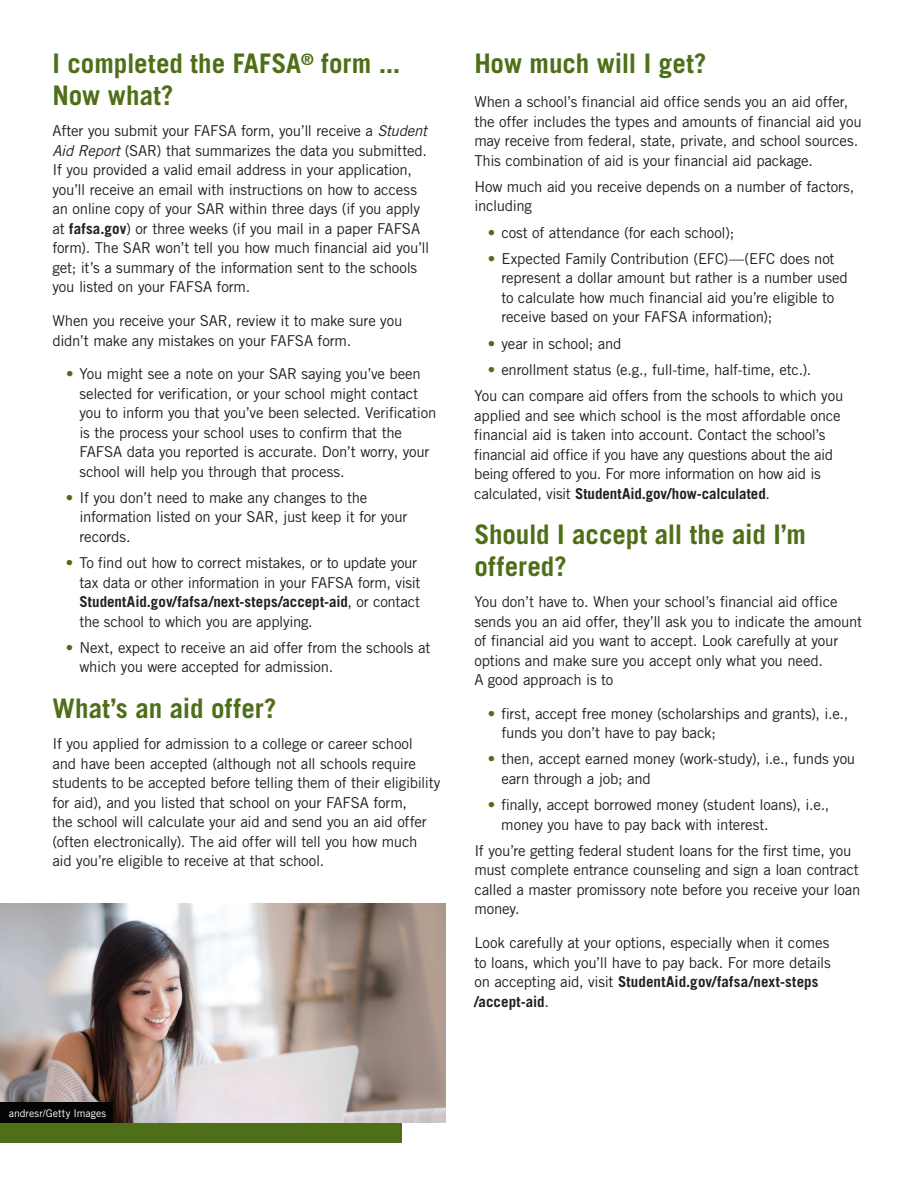
<style>
.page{position:relative;width:918px;height:1188px;background:#fff}
.page>*{position:absolute;margin:0;border:0;box-sizing:border-box;transform-origin:0 0}
.GREEN_HEADERS{font:700 27px/31.5px "Trade Gothic LT Std";color:#4e6e17}
.t1{font:15px/19.5px "Trade Gothic LT Std";letter-spacing:-.015em;color:#231f20}
.t2{font:700 15px "Trade Gothic LT Std";color:#231f20}
.t3{font:10.5px "Trade Gothic LT Std";color:#fff}
.s1{font-style:italic}
.s2{font-weight:700}
.s3{color:#4e6e17}
.s4{font-weight:400}
</style>
<div class="page">
<img style="left:0;top:903px;width:446px;height:220px">
<div style="left:0;top:1102px;width:113px;height:21px;background:#040503"></div>
<div style="left:0;top:1123px;width:402px;height:20px;background:#4e6e17"></div>
<h2 class="GREEN_HEADERS" style="left:52px;top:48px;width:349px">I completed the FAFSA<sup>®</sup> form ...<br>Now what?</h2>
<p class="t1" style="left:52px;top:121px;width:376px">After you submit your FAFSA form, you’ll receive a <span class="s1">Student Aid Report</span> (SAR) that summarizes the data you submitted.<br>If you provided a valid email address in your application, you’ll receive an email with instructions on how to access an online copy of your SAR within three days (if you apply at <span class="s2">fafsa.gov</span>) or three weeks (if you mail in a paper FAFSA</p>
<p class="t1" style="left:52px;top:238px;width:378px">form). The SAR won’t tell you how much financial aid you’ll get; it’s a summary of the information sent to the schools you listed on your FAFSA form.</p>
<p class="t1" style="left:53px;top:311px;width:351px">When you receive your SAR, review it to make sure you didn’t make any mistakes on your FAFSA form.</p>
<p class="t1" style="left:79px;top:364px;width:358px;text-indent:-13px"><span class="s3">•</span> You might see a note on your SAR saying you’ve been selected for verification, or your school might contact you to inform you that you’ve been selected. Verification is the process your school uses to confirm that the FAFSA data you reported is accurate. Don’t worry, your school will help you through that process.</p>
<p class="t1" style="left:79px;top:488px;width:330px;text-indent:-13px"><span class="s3">•</span> If you don’t need to make any changes to the information listed on your SAR, just keep it for your records.</p>
<p class="t1" style="left:79px;top:553px;width:343px;text-indent:-14px"><span class="s3">•</span> To find out how to correct mistakes, or to update your tax data or other information in your FAFSA form, visit <span class="s2">StudentAid.gov/fafsa/next-steps/accept-aid</span>, or contact the school to which you are applying.</p>
<p class="t1" style="left:79px;top:638px;width:352px;text-indent:-13px"><span class="s3">•</span> Next, expect to receive an aid offer from the schools at which you were accepted for admission.</p>
<h2 class="GREEN_HEADERS" style="left:52px;top:692px;width:225px">What’s an aid offer?</h2>
<p class="t1" style="left:52px;top:734px;width:390px">If you applied for admission to a college or career school<br>and have been accepted (although not all schools require students to be accepted before telling them of their eligibility for aid), and you listed that school on your FAFSA form,<br>the school will calculate your aid and send you an aid offer (often electronically). The aid offer will tell you how much aid you’re eligible to receive at that school.</p>
<h2 class="GREEN_HEADERS" style="left:474px;top:48px;width:234px">How much will I get?</h2>
<p class="t1" style="left:474px;top:92px;width:389px">When a school’s financial aid office sends you an aid offer, the offer includes the types and amounts of financial aid you may receive from federal, state, private, and school sources.<br>This combination of aid is your financial aid package.</p>
<p class="t1" style="left:474px;top:177px;width:382px">How much aid you receive depends on a number of factors, including</p>
<p class="t1" style="left:488px;top:222px;width:248px"><span class="s3">•</span> cost of attendance (for each school);</p>
<p class="t1" style="left:501px;top:249px;width:348px;text-indent:-14px"><span class="s3">•</span> Expected Family Contribution (EFC)—(EFC does not represent a dollar amount but rather is a number used to calculate how much financial aid you’re eligible to receive based on your FAFSA information);</p>
<p class="t1" style="left:488px;top:333px;width:135px"><span class="s3">•</span> year in school; and</p>
<p class="t1" style="left:488px;top:360px;width:325px"><span class="s3">•</span> enrollment status (e.g., full-time, half-time, etc.).</p>
<p class="t1" style="left:474px;top:386px;width:371px">You can compare aid offers from the schools to which you applied and see which school is the most affordable once financial aid is taken into account. Contact the school’s financial aid office if you have any questions about the aid being offered to you. For more information on how aid is calculated, visit <span class="s2">StudentAid.gov/how-calculated</span>.</p>
<h2 class="GREEN_HEADERS" style="left:474px;top:518px;width:333px">Should I accept all the aid I’m offered?</h2>
<p class="t1" style="left:474px;top:592px;width:389px">You don’t have to. When your school’s financial aid office sends you an aid offer, they’ll ask you to indicate the amount of financial aid you want to accept. Look carefully at your options and make sure you accept only what you need.<br>A good approach is to</p>
<p class="t1" style="left:501px;top:703px;width:348px;text-indent:-14px"><span class="s3">•</span> first, accept free money (scholarships and grants), i.e., funds you don’t have to pay back;</p>
<p class="t1" style="left:501px;top:749px;width:355px;text-indent:-14px"><span class="s3">•</span> then, accept earned money (work-study), i.e., funds you earn through a job; and</p>
<p class="t1" style="left:501px;top:795px;width:330px;text-indent:-13px"><span class="s3">•</span> finally, accept borrowed money (student loans), i.e., money you have to pay back with interest.</p>
<p class="t1" style="left:474px;top:841px;width:388px">If you’re getting federal student loans for the first time, you must complete entrance counseling and sign a loan contract called a master promissory note before you receive your loan money.</p>
<p class="t1" style="left:474px;top:933px;width:358px;text-align:justify">Look carefully at your options, especially when it comes to loans, which you’ll have to pay back. For more details on accepting aid, visit <span class="s2">StudentAid.gov/fafsa/next-steps</span></p>
<p class="t2" style="left:474px;top:992px;width:76px">/accept-aid<span class="s4">.</span></p>
<p class="t3" style="left:9px;top:1107px;width:99px">andresr/Getty Images</p>
</div>
